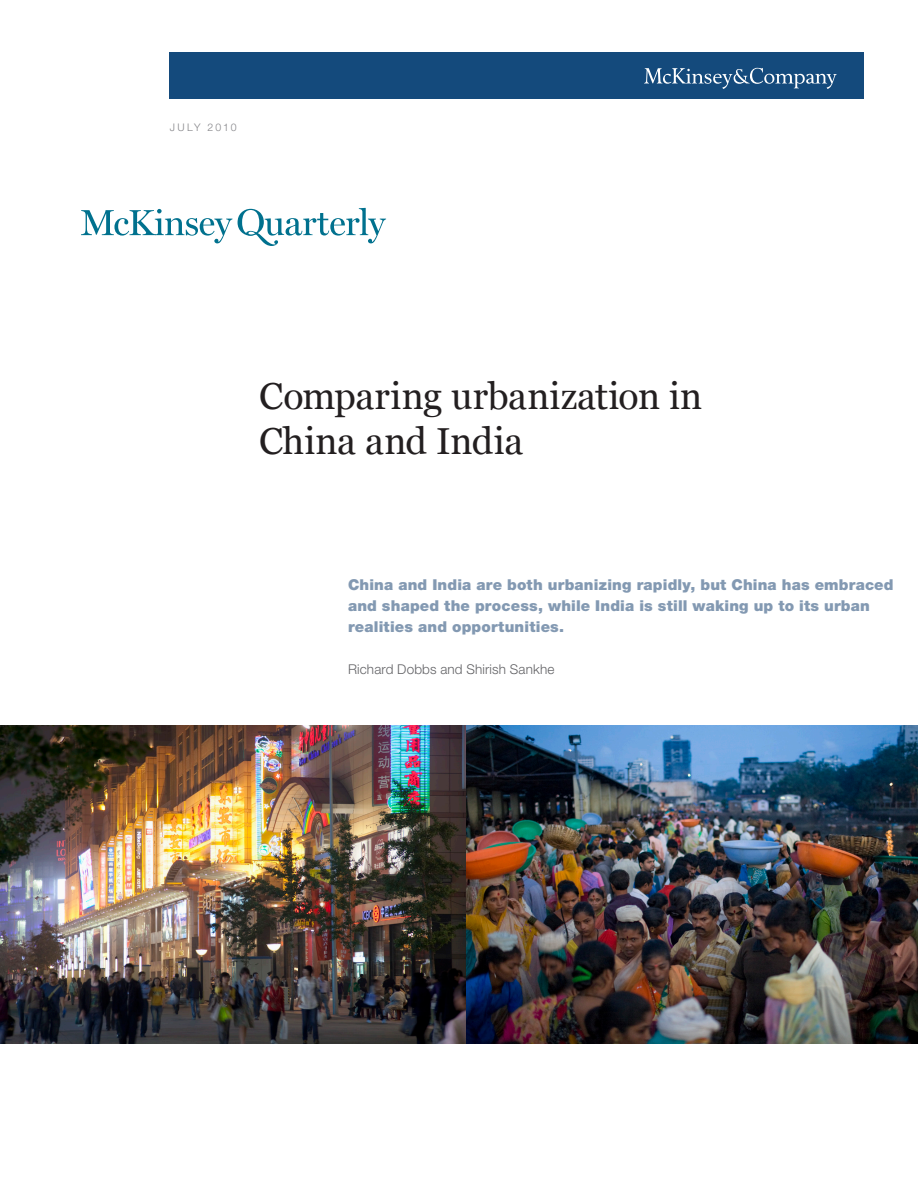
<style>
.page{position:relative;width:918px;height:1188px;background:#fff}
.page>*{position:absolute;margin:0;border:0;box-sizing:border-box;transform-origin:0 0}
.Text{font:37.5px/45px "Georgia";letter-spacing:-.005em;color:#231f20}
.Dek{font:900 15px/21px "Helvetica Neue LT Std";letter-spacing:.01em;color:#8399b2}
.Author-title_page{font:300 13.5px "Helvetica Neue LT Std";letter-spacing:.01em;color:#636366}
.Text-2{font:300 10.5px "Helvetica Neue LT Std";letter-spacing:.195em;color:#848488}
</style>
<div class="page">
<svg style="left:81px;top:209px;width:151px;height:34px"></svg>
<svg style="left:238px;top:208px;width:148px;height:38px"></svg>
<div style="left:170px;top:53px;width:694px;height:46px;background:#144a7c"></div>
<svg style="left:644px;top:68px;width:193px;height:21px"></svg>
<img style="left:0;top:725px;width:918px;height:319px">
<p class="Text-2" style="left:170px;top:121px;width:68px">JULY 2010</p>
<p class="Text" style="left:259px;top:374px;width:445px">Comparing urbanization in<br>China and India</p>
<p class="Dek" style="left:348px;top:574px;width:547px">China and India are both urbanizing rapidly, but China has embraced and shaped the process, while India is still waking up to its urban realities and opportunities.</p>
<p class="Author-title_page" style="left:348px;top:661px;width:208px">Richard Dobbs and Shirish Sankhe</p>
</div>
